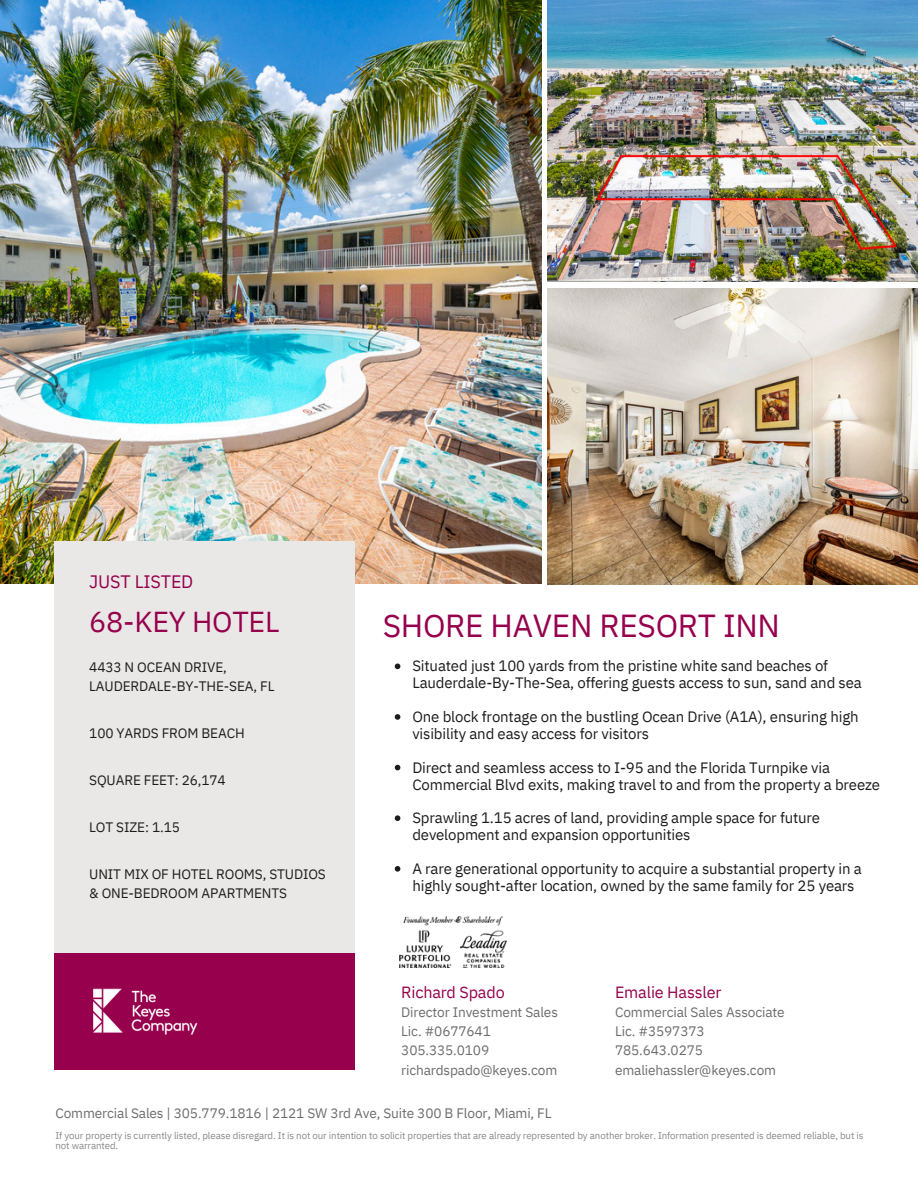
<style>
.page{position:relative;width:918px;height:1188px;background:#fff}
.page>*{position:absolute;margin:0;border:0;box-sizing:border-box;transform-origin:0 0}
.t1{font:31.8px "IBM Plex Sans";letter-spacing:-.01em;color:#96004d}
.t2{font:28.8px "IBM Plex Sans";letter-spacing:-.01em;color:#96004d}
.t3{font:18px "IBM Plex Sans";letter-spacing:-.01em;color:#96004d}
.t4{font:16.2px "IBM Plex Sans";letter-spacing:-.01em;color:#96004d}
.t5{font:15px/16.8px "IBM Plex Sans";letter-spacing:-.01em;color:#1d1c1d}
.t6{font:13.65px/19.2px "IBM Plex Sans";letter-spacing:-.01em;color:#6d6d6d}
.t7{font:13.65px/19.2px "IBM Plex Sans";letter-spacing:-.01em;color:#1d1c1d}
.t8{font:9.75px/10.2px "IBM Plex Sans";letter-spacing:-.01em;color:#8b8a8a}
</style>
<div class="page">
<img style="left:0;top:0;width:542px;height:584px">
<div style="left:54px;top:541px;width:300px;height:416px;background:#eae8e6"></div>
<div style="left:54px;top:953px;width:300px;height:117px;background:#96004d"></div>
<img style="left:400px;top:916px;width:106px;height:51px">
<img style="left:93px;top:988px;width:105px;height:47px">
<img style="left:548px;top:0;width:370px;height:281px">
<img style="left:548px;top:289px;width:370px;height:296px">
<svg style="left:395px;top:664px;width:5px;height:5px"></svg>
<svg style="left:395px;top:714px;width:5px;height:6px"></svg>
<svg style="left:395px;top:765px;width:5px;height:5px"></svg>
<svg style="left:395px;top:815px;width:5px;height:6px"></svg>
<svg style="left:395px;top:866px;width:5px;height:6px"></svg>
<p class="t3" style="left:89px;top:569px;width:106px">JUST LISTED</p>
<p class="t2" style="left:89px;top:603px;width:192px">68-KEY HOTEL</p>
<p class="t1" style="left:383px;top:604px;width:399px">SHORE HAVEN RESORT INN</p>
<p class="t5" style="left:412px;top:657px;width:451px">Situated just 100 yards from the pristine white sand beaches of<br>Lauderdale-By-The-Sea, offering guests access to sun, sand and sea</p>
<p class="t5" style="left:412px;top:708px;width:448px">One block frontage on the bustling Ocean Drive (A1A), ensuring high visibility and easy access for visitors</p>
<p class="t5" style="left:412px;top:759px;width:469px">Direct and seamless access to I-95 and the Florida Turnpike via<br>Commercial Blvd exits, making travel to and from the property a breeze</p>
<p class="t5" style="left:412px;top:809px;width:409px">Sprawling 1.15 acres of land, providing ample space for future development and expansion opportunities</p>
<h2 class="t5" style="left:412px;top:860px;width:451px">A rare generational opportunity to acquire a substantial property in a highly sought-after location, owned by the same family for 25 years</h2>
<p class="t7" style="left:89px;top:658px;width:187px">4433 N OCEAN DRIVE,<br>LAUDERDALE-BY-THE-SEA, FL</p>
<h3 class="t7" style="left:89px;top:724px;width:157px">100 YARDS FROM BEACH</h3>
<h3 class="t7" style="left:89px;top:770px;width:138px">SQUARE FEET: 26,174</h3>
<h3 class="t7" style="left:89px;top:817px;width:92px">LOT SIZE: 1.15</h3>
<h3 class="t7" style="left:89px;top:864px;width:238px">UNIT MIX OF HOTEL ROOMS, STUDIOS &amp; ONE-BEDROOM APARTMENTS</h3>
<h1 class="t4" style="left:401px;top:981px;width:105px">Richard Spado</h1>
<h1 class="t6" style="left:401px;top:1002px;width:158px">Director Investment Sales<br>Lic. #0677641<br>305.335.0109 richardspado@keyes.com</h1>
<h3 class="t4" style="left:615px;top:981px;width:108px">Emalie Hassler</h3>
<h3 class="t6" style="left:615px;top:1002px;width:171px">Commercial Sales Associate<br>Lic. #3597373<br>785.643.0275 emaliehassler@keyes.com</h3>
<p class="t6" style="left:55px;top:1103px;width:498px">Commercial Sales | 305.779.1816 | 2121 SW 3rd Ave, Suite 300 B Floor, Miami, FL</p>
<h1 class="t8" style="left:55px;top:1130px;width:810px">If your property is currently listed, please disregard. It is not our intention to solicit properties that are already represented by another broker. Information presented is deemed reliable, but is not warranted.</h1>
</div>
